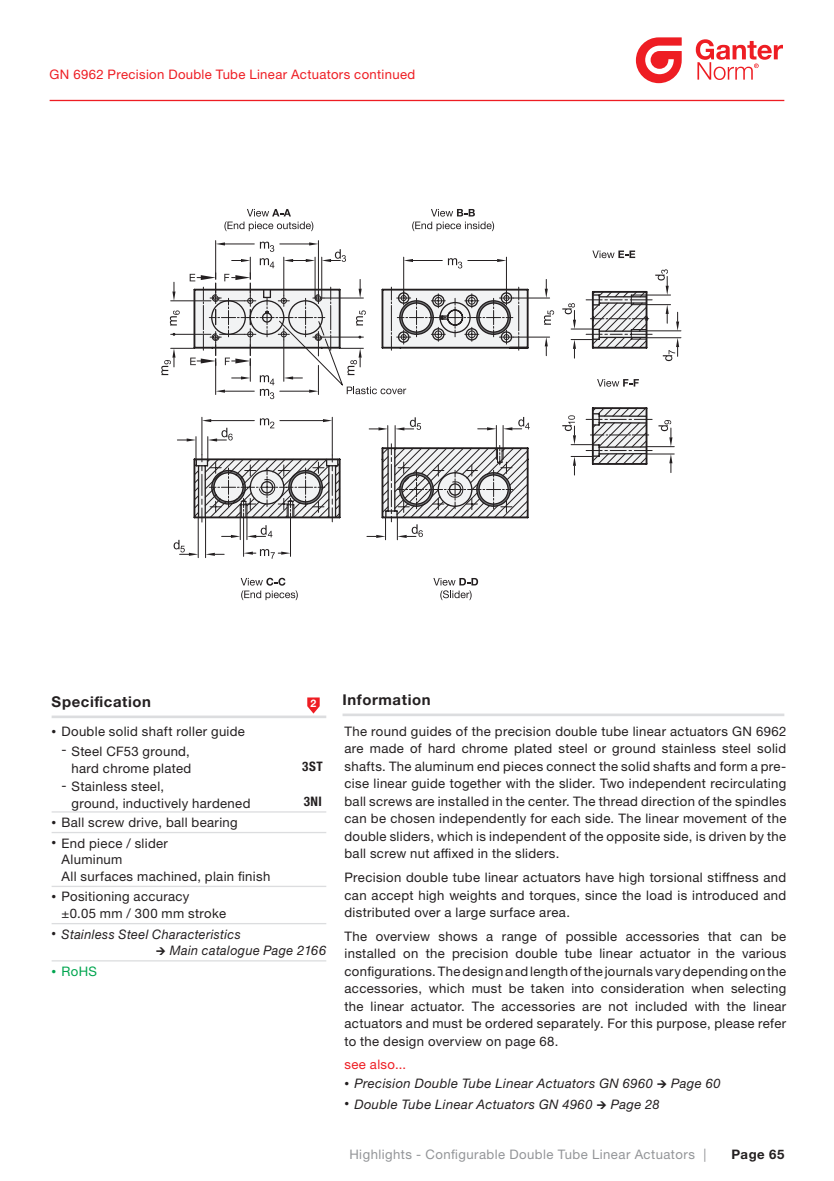
<style>
.page{position:relative;width:834px;height:1181px;background:#fff}
.page>*{position:absolute;margin:0;border:0;box-sizing:border-box;transform-origin:0 0}
.t1{font:700 14.88px "Helvetica Neue LTW1 G";letter-spacing:.04em;color:#231f20}
.t2{font:13.12px/17.5px "Helvetica Neue LTW1 G";letter-spacing:.025em;color:#231f20;text-align:justify}
.t3{font:italic 13.12px "Helvetica Neue LTW1 G";letter-spacing:.03em;color:#231f20}
.t4{font:13.12px "Helvetica Neue LTW1 G";letter-spacing:.025em;color:#ee1d23}
.t5{font:italic 13.12px "Helvetica Neue LTW1 G";letter-spacing:.03em;color:#231f20;scale:.96 1}
.t6{font:13.12px "Helvetica Neue LTW1 G";letter-spacing:.035em;color:#939598}
.t7{font:700 13.12px "Helvetica Neue LTW1 G";letter-spacing:.045em;color:#231f20}
.t8{font:700 condensed 13.12px "Helvetica Neue LT Pro";letter-spacing:.03em;color:#231f20}
.t9{font:13.12px "Helvetica Neue LTW1 G";color:#00a54f}
.t10{font:700 10.5px "Helvetica Neue LTW1 G";color:#fff}
.s1{font-size:9.62px}
.s2{font-family:"Helvetica Neue LT Pro"}
</style>
<div class="page">
<hr style="left:50px;top:100px;width:734px;height:1px;background:#ee1d23">
<svg style="left:635px;top:37px;width:46px;height:46px"></svg>
<svg style="left:695px;top:39px;width:87px;height:41px"></svg>
<hr style="left:342px;top:713px;width:442px;height:3px;background:#dcdddf">
<hr style="left:52px;top:715px;width:274px;height:3px;background:#dcdddf">
<svg style="left:307px;top:697px;width:12px;height:16px"></svg>
<hr style="left:52px;top:811px;width:274px;height:1px;background:#dcdddf">
<hr style="left:52px;top:832px;width:274px;height:1px;background:#dcdddf">
<hr style="left:52px;top:885px;width:274px;height:2px;background:#dcdddf">
<hr style="left:52px;top:923px;width:274px;height:1px;background:#dcdddf">
<hr style="left:52px;top:960px;width:274px;height:1px;background:#dcdddf">
<svg style="left:523px;top:290px;width:129px;height:175px"></svg>
<hr style="left:201px;top:417px;width:1px;height:38px;background:#231f20">
<hr style="left:332px;top:417px;width:1px;height:38px;background:#231f20">
<svg style="left:173px;top:418px;width:166px;height:141px"></svg>
<svg style="left:562px;top:303px;width:31px;height:27px"></svg>
<svg style="left:571px;top:339px;width:21px;height:19px"></svg>
<hr style="left:646px;top:330px;width:34px;height:1px;background:#231f20">
<hr style="left:646px;top:337px;width:34px;height:1px;background:#231f20">
<svg style="left:676px;top:312px;width:3px;height:19px"></svg>
<svg style="left:662px;top:338px;width:17px;height:23px"></svg>
<svg style="left:646px;top:454px;width:28px;height:18px"></svg>
<svg style="left:646px;top:420px;width:28px;height:27px"></svg>
<svg style="left:562px;top:415px;width:30px;height:30px"></svg>
<svg style="left:571px;top:456px;width:21px;height:19px"></svg>
<svg style="left:645px;top:304px;width:25px;height:19px"></svg>
<svg style="left:646px;top:269px;width:24px;height:27px"></svg>
<hr style="left:215px;top:241px;width:1px;height:32px;background:#231f20">
<hr style="left:318px;top:241px;width:1px;height:51px;background:#231f20">
<svg style="left:367px;top:417px;width:162px;height:123px"></svg>
<hr style="left:513px;top:298px;width:36px;height:1px;background:#231f20">
<hr style="left:513px;top:337px;width:36px;height:1px;background:#231f20">
<svg style="left:544px;top:310px;width:10px;height:15px"></svg>
<svg style="left:544px;top:279px;width:3px;height:19px"></svg>
<svg style="left:544px;top:337px;width:3px;height:19px"></svg>
<svg style="left:412px;top:209px;width:82px;height:22px"></svg>
<svg style="left:224px;top:209px;width:89px;height:22px"></svg>
<svg style="left:241px;top:578px;width:57px;height:22px"></svg>
<svg style="left:433px;top:578px;width:45px;height:22px"></svg>
<svg style="left:592px;top:250px;width:43px;height:8px"></svg>
<svg style="left:597px;top:379px;width:41px;height:8px"></svg>
<svg style="left:161px;top:242px;width:366px;height:157px"></svg>
<p class="t4" style="left:50px;top:67px;width:367px">GN 6962 Precision Double Tube Linear Actuators continued</p>
<p class="t1" style="left:52px;top:692px;width:101px">Specification</p>
<p class="t10" style="left:310px;top:697px;width:7px">2</p>
<p class="t2" style="left:52px;top:722px;width:195px"><span class="s1">•</span> Double solid shaft roller guide</p>
<p class="t2" style="left:62px;top:743px;width:131px;line-height:16.6px;text-align:right"><span class="s2">-</span> Steel CF53 ground, hard chrome plated</p>
<p class="t8" style="left:302px;top:758px;width:22px">3ST</p>
<p class="t2" style="left:71px;top:778px;width:180px;line-height:16.6px;text-indent:-10px"><span class="s2">-</span> Stainless steel,<br>ground, inductively hardened</p>
<p class="t8" style="left:304px;top:793px;width:19px">3NI</p>
<p class="t2" style="left:52px;top:813px;width:188px"><span class="s1">•</span> Ball screw drive, ball bearing</p>
<p class="t2" style="left:62px;top:834px;width:210px;line-height:16.6px;text-align:left;text-indent:-10px"><span class="s1">•</span> End piece / slider<br>Aluminum<br>All surfaces machined, plain finish</p>
<p class="t2" style="left:62px;top:888px;width:166px;line-height:16.6px;text-indent:-10px"><span class="s1">•</span> Positioning accuracy ±0.05 mm / 300 mm stroke</p>
<p class="t5" style="left:52px;top:926px;width:198px"><span class="s1">•</span> Stainless Steel Characteristics</p>
<p class="t5" style="left:156px;top:942px;width:179px">→ Main catalogue Page 2166</p>
<p class="t9" style="left:52px;top:963px;width:47px"><span class="s1">•</span> RoHS</p>
<p class="t1" style="left:342px;top:690px;width:89px">Information</p>
<p class="t2" style="left:344px;top:722px;width:443px">The round guides of the precision double tube linear actuators GN 6962 are made of hard chrome plated steel or ground stainless steel solid shafts. The aluminum end pieces connect the solid shafts and form a pre&shy;cise linear guide together with the slider. Two independent recirculating ball screws are installed in the center. The thread direction of the spindles can be chosen independently for each side. The linear movement of the double sliders, which is independent of the opposite side, is driven by the ball screw nut affixed in the sliders.</p>
<p class="t2" style="left:344px;top:868px;width:443px">Precision double tube linear actuators have high torsional stiffness and can accept high weights and torques, since the load is introduced and distributed over a large surface area.</p>
<p class="t2" style="left:344px;top:927px;width:443px">The overview shows a range of possible accessories that can be installed on the precision double tube linear actuator in the various configurations. The design and length of the journals vary depending on the accessories, which must be taken into consideration when selecting the linear actuator. The accessories are not included with the linear actuators and must be ordered separately. For this purpose, please refer to the design overview on page 68.</p>
<p class="t4" style="left:344px;top:1056px;width:63px">see also...</p>
<p class="t3" style="left:344px;top:1075px;width:377px"><span class="s1">•</span> Precision Double Tube Linear Actuators GN 6960 → Page 60</p>
<p class="t3" style="left:344px;top:1096px;width:317px"><span class="s1">•</span> Double Tube Linear Actuators GN 4960 → Page 28</p>
<p class="t6" style="left:349px;top:1146px;width:358px">Highlights - Configurable Double Tube Linear Actuators |</p>
<p class="t7" style="left:731px;top:1146px;width:54px">Page 65</p>
</div>
